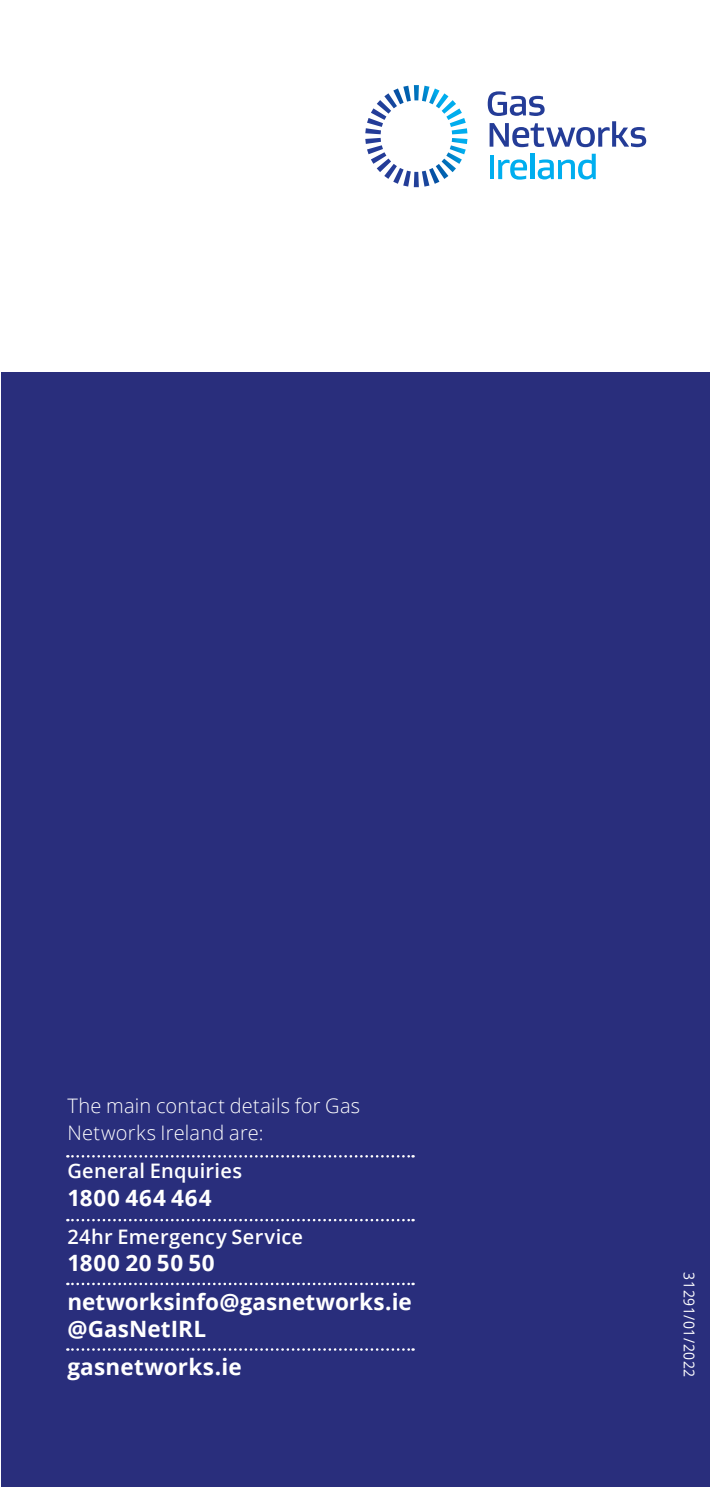
<style>
.page{position:relative;width:710px;height:1487px;background:#fff}
.page>*{position:absolute;margin:0;border:0;box-sizing:border-box;transform-origin:0 0}
.t1{font:700 22.5px/27.5px "Open Sans";letter-spacing:.005em;color:#fff}
.t2{font:700 22.5px "Open Sans";letter-spacing:.045em;color:#fff}
.t3{font:700 22.5px "Open Sans";letter-spacing:.03em;color:#fff}
.t4{font:300 20px/27.5px "Open Sans";letter-spacing:.015em;color:#fff}
.t5{font:600 20px "Open Sans";letter-spacing:.015em;color:#fff}
.t6{font:15px "Open Sans";letter-spacing:.04em;color:#fff;scale:.93 1}
</style>
<div class="page">
<div style="left:1px;top:372px;width:708px;height:1114px;background:#292e7c"></div>
<svg style="left:67px;top:1155px;width:346px;height:2px"></svg>
<svg style="left:67px;top:1218px;width:346px;height:3px"></svg>
<svg style="left:67px;top:1282px;width:346px;height:2px"></svg>
<svg style="left:67px;top:1348px;width:346px;height:2px"></svg>
<svg style="left:487px;top:91px;width:159px;height:56px"></svg>
<svg style="left:490px;top:155px;width:3px;height:24px"></svg>
<svg style="left:498px;top:159px;width:28px;height:21px"></svg>
<hr style="left:530px;top:154px;width:4px;height:25px;background:#00aeef">
<svg style="left:537px;top:154px;width:58px;height:25px"></svg>
<svg style="left:365px;top:85px;width:102px;height:102px"></svg>
<p class="t4" style="left:67px;top:1090px;width:294px">The main contact details for Gas<br>Networks Ireland are:</p>
<p class="t5" style="left:67px;top:1157px;width:176px">General Enquiries</p>
<p class="t2" style="left:67px;top:1181px;width:146px">1800 464 464</p>
<p class="t5" style="left:67px;top:1222px;width:237px">24hr Emergency Service</p>
<p class="t3" style="left:67px;top:1247px;width:149px">1800 20 50 50</p>
<p class="t1" style="left:67px;top:1286px;width:346px">networksinfo@gasnetworks.ie @GasNetIRL</p>
<p class="t1" style="left:67px;top:1352px;width:176px">gasnetworks.ie</p>
<p class="t6" style="left:699px;top:1272px;width:114px;rotate:90deg">31291/01/2022</p>
</div>
